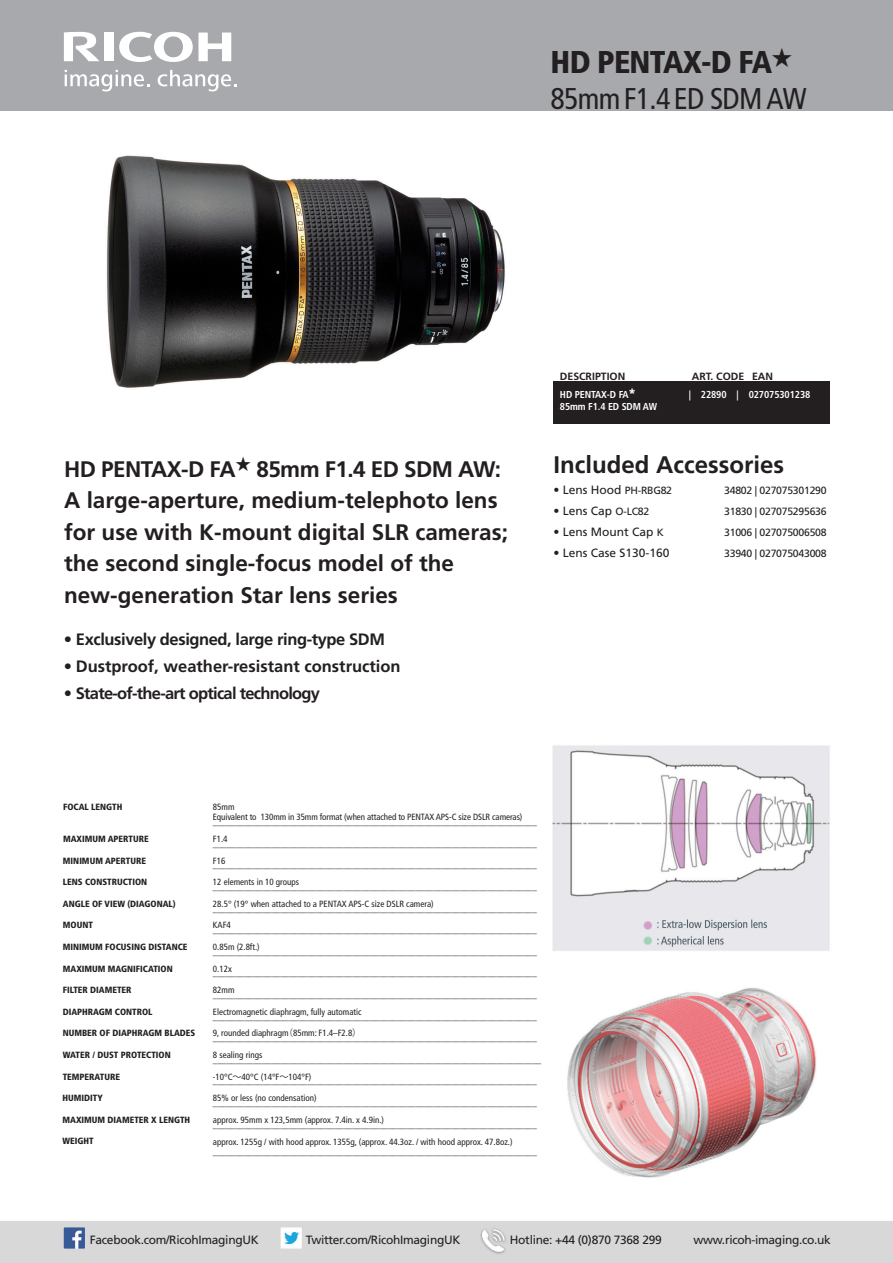
<style>
.page{position:relative;width:893px;height:1263px;background:#fff}
.page>*{position:absolute;margin:0;border:0;box-sizing:border-box;transform-origin:0 0}
.t1{font:900 condensed 31.5px "Frutiger LT Std";letter-spacing:-.025em;color:#231f20}
.t2{font:condensed 30px "Frutiger LT Std";letter-spacing:-.025em;color:#231f20}
.t3{font:700 24px "Frutiger LT Std";color:#231f20}
.t4{font:700 22.5px/31.5px "Frutiger LT Std";color:#231f20}
.t5{font:700 16.5px "Frutiger LT Std";color:#231f20}
.t6{font:700 16.5px "Frutiger LT Std";letter-spacing:-.025em;color:#231f20}
.t7{font:700 16.5px "Frutiger LT Std";letter-spacing:-.045em;color:#231f20}
.t8{font:12px "Frutiger LT Std";letter-spacing:-.025em;color:#231f20}
.t9{font:12px "Frutiger LT Std";color:#231f20}
.t10{font:10.5px "Frutiger LT Std";letter-spacing:-.025em;color:#231f20}
.t11{font:700 10.5px "Frutiger LT Std";color:#231f20}
.t12{font:700 condensed 10.05px "Frutiger LT Std";letter-spacing:-.01em;color:#fff}
.t13{font:condensed 9px/16.8px "Frutiger LT Std";color:#231f20}
.t14{font:900 condensed 9px "Frutiger LT Std";color:#231f20}
.s1{font-stretch:normal;font-size:13.5px}
.s2{font-size:10.5px}
.s3{font-family:"Koz Go Pr 6 N";font-stretch:normal}
</style>
<div class="page">
<img style="left:0;top:155px;width:893px;height:1108px">
<div style="left:553px;top:381px;width:276px;height:43px;background:#231f20"></div>
<div style="left:0;top:0;width:893px;height:111px;background:#a8a9ad"></div>
<svg style="left:119px;top:32px;width:112px;height:30px"></svg>
<div style="left:104px;top:33px;width:10px;height:28px;background:#fff"></div>
<svg style="left:64px;top:32px;width:35px;height:29px"></svg>
<svg style="left:65px;top:70px;width:84px;height:22px"></svg>
<svg style="left:158px;top:70px;width:79px;height:22px"></svg>
<h1 class="t1" style="left:551px;top:43px;width:244px">HD PENTAX-D FA<sup>★</sup></h1>
<h2 class="t2" style="left:551px;top:81px;width:258px">85mmF1.4ED SDM AW</h2>
<p class="t11" style="left:560px;top:370px;width:67px">DESCRIPTION</p>
<p class="t11" style="left:692px;top:370px;width:82px">ART. CODE EAN</p>
<h3 class="t4" style="left:64px;top:453px;width:445px">HD PENTAX-D FA<sup>★</sup> 85mm F1.4 ED SDM AW:<br>A large-aperture, medium-telephoto lens for use with K-mount digital SLR cameras; the second single-focus model of the new-generation Star lens series</h3>
<h3 class="t6" style="left:64px;top:629px;width:323px">• Exclusively designed, large ring-type SDM</h3>
<h3 class="t5" style="left:64px;top:656px;width:338px">• Dustproof, weather-resistant construction</h3>
<h3 class="t7" style="left:64px;top:683px;width:258px">• State-of-the-art optical technology</h3>
<p class="t12" style="left:560px;top:389px;width:78px">HD PENTAX-D FA<span class="s1">*</span></p>
<p class="t12" style="left:689px;top:389px;width:123px">| 22890 | 027075301238</p>
<p class="t12" style="left:560px;top:401px;width:99px">85mm F1.4 ED SDM AW</p>
<h3 class="t3" style="left:554px;top:450px;width:232px">Included Accessories</h3>
<h3 class="t9" style="left:554px;top:483px;width:120px">• Lens Hood <span class="s2">PH-RBG82</span></h3>
<p class="t10" style="left:724px;top:484px;width:104px">34802 | 027075301290</p>
<h3 class="t8" style="left:554px;top:504px;width:97px">• Lens Cap <span class="s2">O-LC82</span></h3>
<p class="t10" style="left:724px;top:505px;width:104px">31830 | 027075295636</p>
<h3 class="t9" style="left:553px;top:525px;width:112px">• Lens Mount Cap <span class="s2">K</span></h3>
<p class="t10" style="left:724px;top:526px;width:104px">31006 | 027075006508</p>
<h3 class="t9" style="left:553px;top:546px;width:118px">• Lens Case S130-160</h3>
<p class="t10" style="left:724px;top:547px;width:104px">33940 | 027075043008</p>
<p class="t14" style="left:63px;top:801px;width:61px">FOCAL LENGTH</p>
<p class="t14" style="left:63px;top:833px;width:87px">MAXIMUM APERTURE</p>
<p class="t14" style="left:63px;top:855px;width:85px">MINIMUM APERTURE</p>
<p class="t14" style="left:63px;top:877px;width:86px">LENS CONSTRUCTION</p>
<p class="t14" style="left:63px;top:898px;width:114px">ANGLE OF VIEW (DIAGONAL)</p>
<p class="t14" style="left:63px;top:920px;width:32px">MOUNT</p>
<p class="t14" style="left:63px;top:941px;width:126px">MINIMUM FOCUSING DISTANCE</p>
<p class="t14" style="left:63px;top:963px;width:111px">MAXIMUM MAGNIFICATION</p>
<p class="t14" style="left:63px;top:985px;width:70px">FILTER DIAMETER</p>
<p class="t14" style="left:63px;top:1006px;width:91px">DIAPHRAGM CONTROL</p>
<p class="t14" style="left:63px;top:1028px;width:134px">NUMBER OF DIAPHRAGM BLADES</p>
<p class="t14" style="left:63px;top:1049px;width:110px">WATER / DUST PROTECTION</p>
<p class="t14" style="left:63px;top:1071px;width:59px">TEMPERATURE</p>
<p class="t14" style="left:63px;top:1093px;width:42px">HUMIDITY</p>
<p class="t14" style="left:63px;top:1114px;width:129px">MAXIMUM DIAMETER X LENGTH</p>
<p class="t14" style="left:63px;top:1136px;width:33px">WEIGHT</p>
<p class="t13" style="left:213px;top:801px;width:311px;line-height:10.8px">85mm<br>Equivalent to 130mm in 35mm format (when attached to PENTAX APS-C size DSLR cameras)</p>
<p class="t13" style="left:213px;top:814px;width:326px">________________________________________________________________________<br>F1.4</p>
<p class="t13" style="left:213px;top:835px;width:326px">________________________________________________________________________<br>F16</p>
<p class="t13" style="left:213px;top:857px;width:326px">________________________________________________________________________<br>12 elements in 10 groups</p>
<p class="t13" style="left:213px;top:879px;width:326px">________________________________________________________________________<br>28.5° (19° when attached to a PENTAX APS-C size DSLR camera)</p>
<p class="t13" style="left:213px;top:900px;width:326px">________________________________________________________________________<br>KAF4</p>
<p class="t13" style="left:213px;top:922px;width:326px">________________________________________________________________________<br>0.85m (2.8ft.)</p>
<p class="t13" style="left:213px;top:943px;width:326px">________________________________________________________________________<br>0.12x</p>
<p class="t13" style="left:213px;top:965px;width:326px">________________________________________________________________________<br>82mm</p>
<p class="t13" style="left:213px;top:987px;width:326px">________________________________________________________________________<br>Electromagnetic diaphragm, fully automatic</p>
<p class="t13" style="left:213px;top:1008px;width:326px">________________________________________________________________________<br>9, rounded diaphragm<span class="s3">（</span>85mm: F1.4–F2.8<span class="s3">）</span></p>
<p class="t13" style="left:213px;top:1030px;width:326px">________________________________________________________________________<br>8 sealing rings</p>
<p class="t13" style="left:213px;top:1051px;width:330px">_________________________________________________________________________ -10°C<span class="s3">～</span>40°C (14°F<span class="s3">～</span>104°F)</p>
<p class="t13" style="left:213px;top:1073px;width:326px">________________________________________________________________________<br>85% or less (no condensation)</p>
<p class="t13" style="left:213px;top:1095px;width:326px">________________________________________________________________________ approx. 95mm x 123,5mm (approx. 7.4in. x 4.9in.)</p>
<p class="t13" style="left:213px;top:1116px;width:326px">________________________________________________________________________ approx. 1255g / with hood approx. 1355g, (approx. 44.3oz. / with hood approx. 47.8oz.)</p>
<p class="t13" style="left:213px;top:1144px;width:326px">________________________________________________________________________</p>
<h3 class="t8" style="left:90px;top:1233px;width:170px">Facebook.com/RicohImagingUK</h3>
<h3 class="t8" style="left:306px;top:1233px;width:156px">Twitter.com/RicohImagingUK</h3>
<h3 class="t8" style="left:510px;top:1233px;width:153px">Hotline: +44 (0)870 7368 299</h3>
<h3 class="t8" style="left:693px;top:1233px;width:139px">www.ricoh-imaging.co.uk</h3>
</div>
